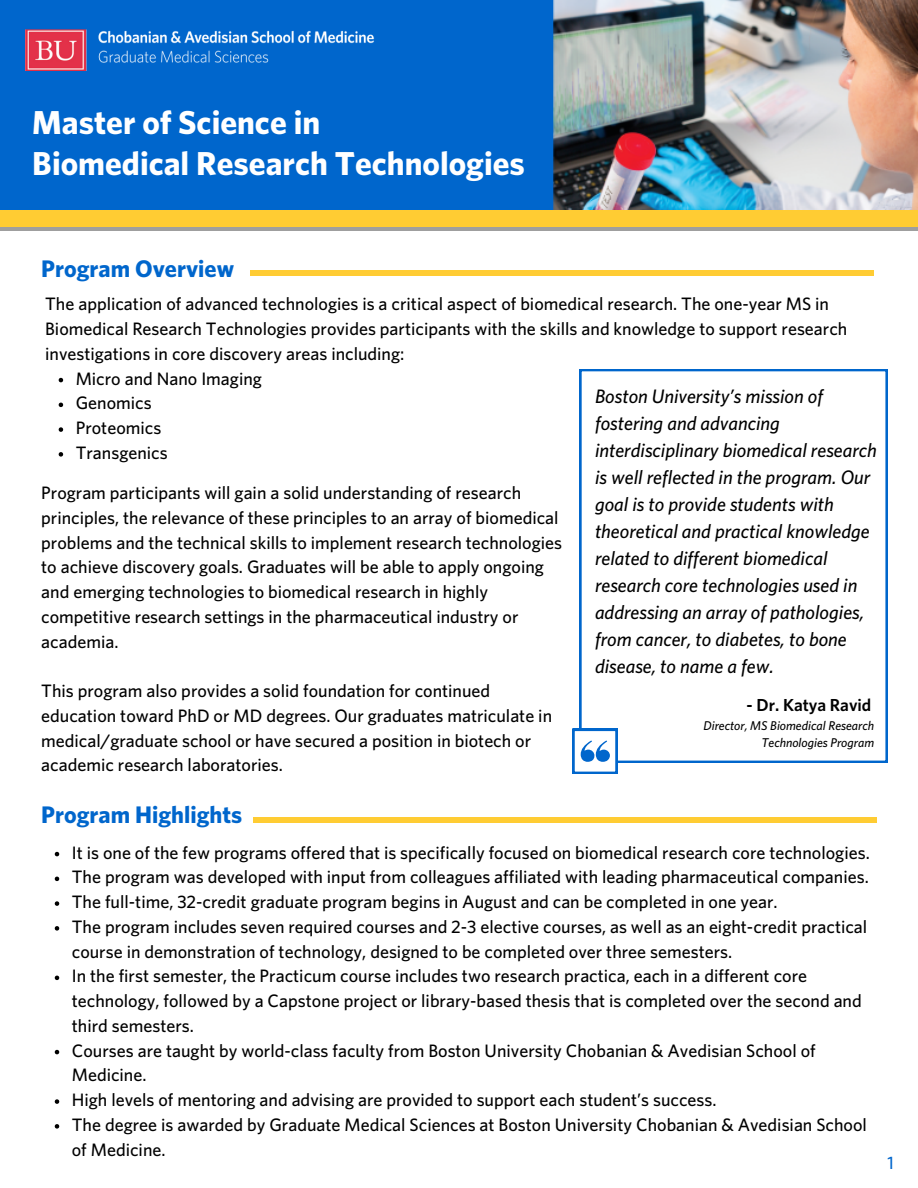
<style>
.page{position:relative;width:918px;height:1188px;background:#fff}
.page>*{position:absolute;margin:0;border:0;box-sizing:border-box;transform-origin:0 0}
.t1{font:700 33.3px "Whitney";color:#fff}
.t2{font:700 24px "Whitney";color:#06c}
.t3{font:italic 500 19.5px/27px "Whitney";color:#000}
.t4{font:500 18px/24.8px "Whitney";color:#000}
.t5{font:500 18px "Whitney";color:#06c}
.t6{font:600 17.4px "Whitney";color:#000}
.t7{font:italic 500 12.75px/17px "Whitney";color:#000;text-align:right}
</style>
<div class="page">
<div style="left:0;top:218px;width:918px;height:13px;background:#9f9f9f"></div>
<div style="left:0;top:0;width:918px;height:210px;background:#06c"></div>
<img style="left:553px;top:0;width:365px;height:209px">
<div style="left:0;top:210px;width:918px;height:17px;background:#fc3"></div>
<img style="left:25px;top:29px;width:350px;height:41px">
<div style="left:250px;top:270px;width:624px;height:6px;background:#fc3"></div>
<div style="left:253px;top:817px;width:624px;height:6px;background:#fc3"></div>
<svg style="left:59px;top:378px;width:4px;height:4px"></svg>
<svg style="left:59px;top:403px;width:4px;height:4px"></svg>
<svg style="left:59px;top:427px;width:4px;height:5px"></svg>
<svg style="left:59px;top:452px;width:4px;height:5px"></svg>
<svg style="left:55px;top:852px;width:4px;height:4px"></svg>
<svg style="left:55px;top:877px;width:4px;height:4px"></svg>
<svg style="left:55px;top:901px;width:4px;height:5px"></svg>
<svg style="left:55px;top:926px;width:4px;height:5px"></svg>
<svg style="left:55px;top:976px;width:4px;height:4px"></svg>
<svg style="left:55px;top:1050px;width:4px;height:4px"></svg>
<svg style="left:55px;top:1099px;width:4px;height:5px"></svg>
<svg style="left:55px;top:1124px;width:4px;height:5px"></svg>
<svg style="left:579px;top:369px;width:309px;height:394px"></svg>
<svg style="left:573px;top:729px;width:45px;height:45px"></svg>
<p class="t1" style="left:32px;top:107px;width:289px">Master of Science in</p>
<p class="t1" style="left:32px;top:148px;width:494px">Biomedical Research Technologies</p>
<p class="t2" style="left:41px;top:257px;width:194px">Program Overview</p>
<p class="t4" style="left:45px;top:293px;width:804px">The application of advanced technologies is a critical aspect of biomedical research. The one-year MS in<br>Biomedical Research Technologies provides participants with the skills and knowledge to support research investigations in core discovery areas including:</p>
<p class="t4" style="left:76px;top:367px;width:188px">Micro and Nano Imaging</p>
<p class="t4" style="left:76px;top:392px;width:78px">Genomics</p>
<p class="t4" style="left:76px;top:416px;width:87px">Proteomics</p>
<p class="t4" style="left:76px;top:441px;width:94px">Transgenics</p>
<p class="t4" style="left:41px;top:481px;width:522px">Program participants will gain a solid understanding of research principles, the relevance of these principles to an array of biomedical problems and the technical skills to implement research technologies to achieve discovery goals. Graduates will be able to apply ongoing and emerging technologies to biomedical research in highly competitive research settings in the pharmaceutical industry or academia.</p>
<p class="t4" style="left:41px;top:679px;width:512px">This program also provides a solid foundation for continued education toward PhD or MD degrees. Our graduates matriculate in medical/graduate school or have secured a position in biotech or academic research laboratories.</p>
<p class="t3" style="left:595px;top:384px;width:283px">Boston University’s mission of fostering and advancing interdisciplinary biomedical research is well reflected in the program. Our goal is to provide students with theoretical and practical knowledge related to different biomedical research core technologies used in addressing an array of pathologies, from cancer, to diabetes, to bone disease, to name a few.</p>
<p class="t6" style="left:747px;top:697px;width:126px">- Dr. Katya Ravid</p>
<p class="t7" style="left:703px;top:718px;width:172px">Director, MS Biomedical Research<br>Technologies Program</p>
<p class="t2" style="left:41px;top:804px;width:203px">Program Highlights</p>
<p class="t4" style="left:72px;top:841px;width:799px">It is one of the few programs offered that is specifically focused on biomedical research core technologies.</p>
<p class="t4" style="left:72px;top:866px;width:798px">The program was developed with input from colleagues affiliated with leading pharmaceutical companies.</p>
<p class="t4" style="left:72px;top:890px;width:707px">The full-time, 32-credit graduate program begins in August and can be completed in one year.</p>
<p class="t4" style="left:72px;top:915px;width:797px">The program includes seven required courses and 2-3 elective courses, as well as an eight-credit practical course in demonstration of technology, designed to be completed over three semesters.</p>
<p class="t4" style="left:72px;top:965px;width:791px">In the first semester, the Practicum course includes two research practica, each in a different core technology, followed by a Capstone project or library-based thesis that is completed over the second and third semesters.</p>
<p class="t4" style="left:72px;top:1039px;width:745px">Courses are taught by world-class faculty from Boston University Chobanian &amp; Avedisian School of<br>Medicine.</p>
<p class="t4" style="left:72px;top:1088px;width:646px">High levels of mentoring and advising are provided to support each student’s success.</p>
<p class="t4" style="left:72px;top:1113px;width:797px">The degree is awarded by Graduate Medical Sciences at Boston University Chobanian &amp; Avedisian School of Medicine.</p>
<p class="t5" style="left:887px;top:1155px;width:8px">1</p>
</div>
